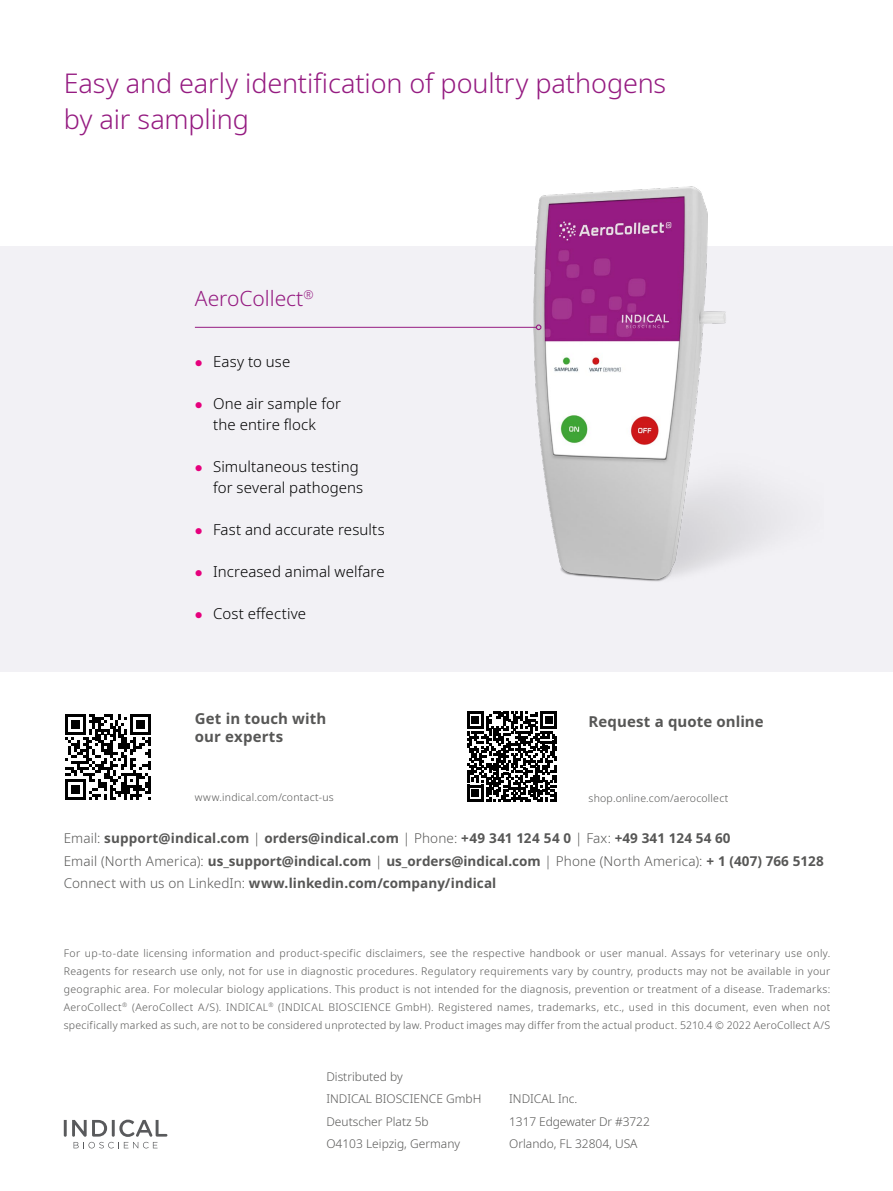
<style>
.page{position:relative;width:893px;height:1191px;background:#fff}
.page>*{position:absolute;margin:0;border:0;box-sizing:border-box;transform-origin:0 0}
.t1{font:300 27px/36px "Noto Sans";letter-spacing:-.005em;color:#951b81}
.t2{font:300 21px "Noto Sans";color:#951b81}
.t3{font:300 15px/21px "Noto Sans";letter-spacing:.005em;color:#000;text-align:center}
.t4{font:700 15px/18px "Noto Sans";letter-spacing:.005em;color:#575756}
.t5{font:700 13.5px/22.5px "Noto Sans";color:#575756}
.t6{font:300 12px/22.5px "Noto Sans";color:#575756}
.t7{font:300 10.5px/18px "Noto Sans";letter-spacing:.02em;color:#575756;text-align:justify}
.s1{color:#e6007d}
.s2{font-weight:300}
</style>
<div class="page">
<div style="left:0;top:247px;width:893px;height:425px;background:#f2f1f5"></div>
<img style="left:518px;top:186px;width:306px;height:396px">
<hr style="left:195px;top:327px;width:341px;height:1px;background:#951b81">
<svg style="left:536px;top:324px;width:5px;height:6px"></svg>
<svg style="left:65px;top:714px;width:86px;height:86px"></svg>
<svg style="left:467px;top:711px;width:90px;height:91px"></svg>
<svg style="left:64px;top:1119px;width:103px;height:29px"></svg>
<h1 class="t1" style="left:64px;top:66px;width:604px">Easy and early identification of poultry pathogens by air sampling</h1>
<h2 class="t2" style="left:195px;top:284px;width:120px">AeroCollect<sup>®</sup></h2>
<h3 class="t3" style="left:195px;top:352px;width:97px"><span class="s1">●</span> Easy to use</h3>
<h3 class="t3" style="left:195px;top:394px;width:148px"><span class="s1">●</span> One air sample for the entire flock</h3>
<h3 class="t3" style="left:195px;top:457px;width:170px;text-align:right"><span class="s1">●</span> Simultaneous testing for several pathogens</h3>
<h3 class="t3" style="left:195px;top:520px;width:191px"><span class="s1">●</span> Fast and accurate results</h3>
<h3 class="t3" style="left:195px;top:562px;width:191px"><span class="s1">●</span> Increased animal welfare</h3>
<h3 class="t3" style="left:195px;top:604px;width:113px"><span class="s1">●</span> Cost effective</h3>
<h3 class="t4" style="left:195px;top:709px;width:133px">Get in touch with our experts</h3>
<p class="t7" style="left:195px;top:788px;width:140px">www.indical.com/contact-us</p>
<h3 class="t4" style="left:589px;top:712px;width:177px">Request a quote online</h3>
<p class="t7" style="left:589px;top:790px;width:141px">shop.online.com/aerocollect</p>
<p class="t5" style="left:64px;top:827px;width:761px"><span class="s2">Email:</span> support@indical.com <span class="s2">|</span> orders@indical.com <span class="s2">| Phone:</span> +49 341 124 54 0 <span class="s2">| Fax:</span> +49 341 124 54 60<br><span class="s2">Email (North America):</span> us_support@indical.com <span class="s2">|</span> us_orders@indical.com <span class="s2">| Phone (North America):</span> + 1 (407) 766 5128<br><span class="s2">Connect with us on LinkedIn:</span> www.linkedin.com/company/indical</p>
<p class="t7" style="left:64px;top:944px;width:768px">For up-to-date licensing information and product-specific disclaimers, see the respective handbook or user manual. Assays for veterinary use only.<br>Reagents for research use only, not for use in diagnostic procedures. Regulatory requirements vary by country, products may not be available in your geographic area. For molecular biology applications. This product is not intended for the diagnosis, prevention or treatment of a disease. Trademarks:<br>AeroCollect<sup>®</sup> (AeroCollect A/S). INDICAL<sup>®</sup> (INDICAL BIOSCIENCE GmbH). Registered names, trademarks, etc., used in this document, even when not specifically marked as such, are not to be considered unprotected by law. Product images may differ from the actual product. 5210.4 © 2022 AeroCollect A/S</p>
<p class="t6" style="left:326px;top:1065px;width:78px">Distributed by</p>
<p class="t6" style="left:326px;top:1088px;width:157px">INDICAL BIOSCIENCE GmbH<br>Deutscher Platz 5b<br>O4103 Leipzig, Germany</p>
<p class="t6" style="left:509px;top:1088px;width:142px">INDICAL Inc.<br>1317 Edgewater Dr #3722<br>Orlando, FL 32804, USA</p>
</div>
